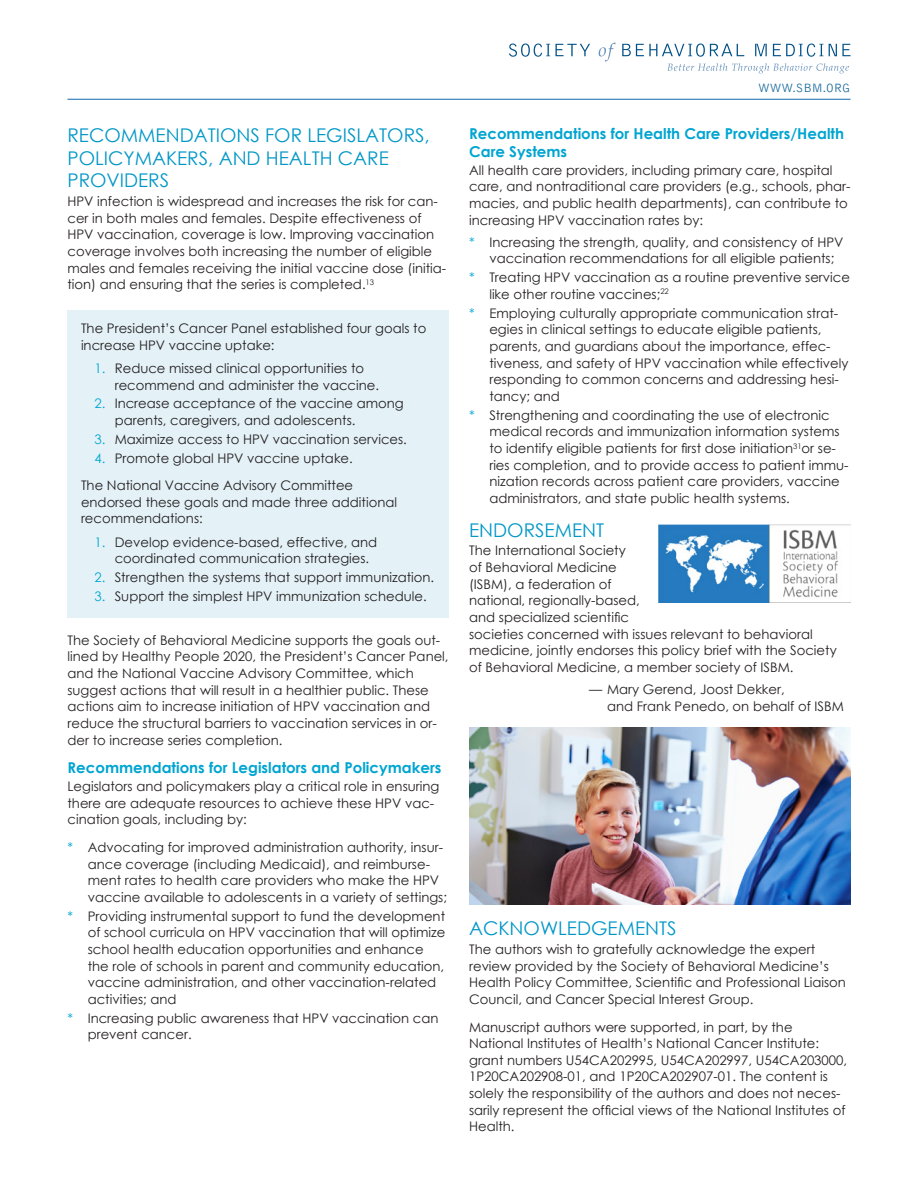
<style>
.page{position:relative;width:918px;height:1188px;background:#fff}
.page>*{position:absolute;margin:0;border:0;box-sizing:border-box;transform-origin:0 0}
.state_Hd_1{font:18.9px/22.6px "Century Gothic";color:#0097c7}
.state_Hd_2{font:700 15px/18px "Century Gothic";color:#00a5d1}
.state_txt{font:13.2px/16.6px "Century Gothic";color:#231f20}
.t1{font:300 12.45px "Bell Gothic";color:#16689b}
.s1{color:#00a5d1}
</style>
<div class="page">
<hr style="left:68px;top:99px;width:782px;height:1px;background:#1367ae">
<svg style="left:667px;top:63px;width:182px;height:10px"></svg>
<svg style="left:509px;top:44px;width:81px;height:13px"></svg>
<svg style="left:599px;top:43px;width:17px;height:18px"></svg>
<svg style="left:622px;top:44px;width:122px;height:13px"></svg>
<svg style="left:755px;top:44px;width:12px;height:12px"></svg>
<svg style="left:773px;top:44px;width:50px;height:13px"></svg>
<svg style="left:829px;top:44px;width:21px;height:12px"></svg>
<div style="left:68px;top:310px;width:381px;height:308px;background:#e4f2f8"></div>
<img style="left:658px;top:524px;width:193px;height:78px">
<img style="left:469px;top:728px;width:381px;height:177px">
<p class="state_Hd_1" style="left:68px;top:123px;width:364px">RECOMMENDATIONS FOR LEGISLATORS,<br>POLICYMAKERS, AND HEALTH CARE<br>PROVIDERS</p>
<p class="state_txt" style="left:68px;top:193px;width:380px">HPV infection is widespread and increases the risk for can&shy;cer in both males and females. Despite effectiveness of HPV vaccination, coverage is low. Improving vaccination coverage involves both increasing the number of eligible males and females receiving the initial vaccine dose (initia&shy;tion) and ensuring that the series is completed.<sup>13</sup></p>
<p class="state_txt" style="left:81px;top:320px;width:347px">The President’s Cancer Panel established four goals to increase HPV vaccine uptake:</p>
<p class="state_txt" style="left:115px;top:360px;width:266px;text-indent:-20px"><span class="s1">1.</span> Reduce missed clinical opportunities to recommend and administer the vaccine.</p>
<p class="state_txt" style="left:115px;top:395px;width:291px;text-indent:-20px"><span class="s1">2.</span> Increase acceptance of the vaccine among parents, caregivers, and adolescents.</p>
<p class="state_txt" style="left:94px;top:431px;width:314px"><span class="s1">3.</span> Maximize access to HPV vaccination services.</p>
<p class="state_txt" style="left:94px;top:449px;width:260px"><span class="s1">4.</span> Promote global HPV vaccine uptake.</p>
<p class="state_txt" style="left:81px;top:477px;width:318px">The National Vaccine Advisory Committee endorsed these goals and made three additional recommendations:</p>
<p class="state_txt" style="left:115px;top:534px;width:264px;text-indent:-20px"><span class="s1">1.</span> Develop evidence-based, effective, and coordinated communication strategies.</p>
<p class="state_txt" style="left:94px;top:569px;width:341px"><span class="s1">2.</span> Strengthen the systems that support immunization.</p>
<p class="state_txt" style="left:94px;top:588px;width:334px"><span class="s1">3.</span> Support the simplest HPV immunization schedule.</p>
<p class="state_txt" style="left:68px;top:631px;width:383px">The Society of Behavioral Medicine supports the goals out&shy;lined by Healthy People 2020, the President’s Cancer Panel, and the National Vaccine Advisory Committee, which suggest actions that will result in a healthier public. These actions aim to increase initiation of HPV vaccination and reduce the structural barriers to vaccination services in or&shy;der to increase series completion.</p>
<p class="state_Hd_2" style="left:68px;top:758px;width:376px">Recommendations for Legislators and Policymakers</p>
<p class="state_txt" style="left:68px;top:778px;width:373px">Legislators and policymakers play a critical role in ensuring there are adequate resources to achieve these HPV vac&shy;cination goals, including by:</p>
<p class="state_txt" style="left:88px;top:839px;width:361px;text-indent:-20px"><span class="s1">*</span> Advocating for improved administration authority, insur&shy;ance coverage (including Medicaid), and reimburse&shy;ment rates to health care providers who make the HPV vaccine available to adolescents in a variety of settings;</p>
<p class="state_txt" style="left:88px;top:907px;width:359px;text-indent:-20px"><span class="s1">*</span> Providing instrumental support to fund the development of school curricula on HPV vaccination that will optimize school health education opportunities and enhance the role of schools in parent and community education, vaccine administration, and other vaccination-related activities; and</p>
<p class="state_txt" style="left:88px;top:1009px;width:352px;text-indent:-20px"><span class="s1">*</span> Increasing public awareness that HPV vaccination can prevent cancer.</p>
<p class="t1" style="left:758px;top:81px;width:94px">WWW.SBM.ORG</p>
<p class="state_Hd_2" style="left:469px;top:124px;width:376px">Recommendations for Health Care Providers/Health<br>Care Systems</p>
<p class="state_txt" style="left:469px;top:161px;width:383px">All health care providers, including primary care, hospital care, and nontraditional care providers (e.g., schools, phar&shy;macies, and public health departments), can contribute to increasing HPV vaccination rates by:</p>
<p class="state_txt" style="left:489px;top:233px;width:356px;text-indent:-20px"><span class="s1">*</span> Increasing the strength, quality, and consistency of HPV vaccination recommendations for all eligible patients;</p>
<p class="state_txt" style="left:489px;top:269px;width:362px;text-indent:-20px"><span class="s1">*</span> Treating HPV vaccination as a routine preventive service like other routine vaccines;<sup>22</sup></p>
<p class="state_txt" style="left:489px;top:304px;width:361px;text-indent:-20px"><span class="s1">*</span> Employing culturally appropriate communication strat&shy;egies in clinical settings to educate eligible patients, parents, and guardians about the importance, effec&shy;tiveness, and safety of HPV vaccination while effectively responding to common concerns and addressing hesi&shy;tancy; and</p>
<p class="state_txt" style="left:489px;top:406px;width:361px;text-indent:-20px"><span class="s1">*</span> Strengthening and coordinating the use of electronic medical records and immunization information systems to identify eligible patients for first dose initiation<sup>31</sup>or se&shy;ries completion, and to provide access to patient immu&shy;nization records across patient care providers, vaccine administrators, and state public health systems.</p>
<p class="state_Hd_1" style="left:469px;top:518px;width:137px">ENDORSEMENT</p>
<p class="state_txt" style="left:469px;top:542px;width:369px">The International Society<br>of Behavioral Medicine<br>(ISBM), a federation of<br>national, regionally-based,<br>and specialized scientific<br>societies concerned with issues relevant to behavioral medicine, jointly endorses this policy brief with the Society of Behavioral Medicine, a member society of ISBM.</p>
<p class="state_txt" style="left:607px;top:681px;width:238px;text-indent:-18px">— Mary Gerend, Joost Dekker,<br>and Frank Penedo, on behalf of ISBM</p>
<p class="state_Hd_1" style="left:469px;top:917px;width:209px">ACKNOWLEDGEMENTS</p>
<p class="state_txt" style="left:469px;top:941px;width:378px">The authors wish to gratefully acknowledge the expert review provided by the Society of Behavioral Medicine’s Health Policy Committee, Scientific and Professional Liaison Council, and Cancer Special Interest Group.</p>
<p class="state_txt" style="left:469px;top:1018px;width:380px">Manuscript authors were supported, in part, by the National Institutes of Health’s National Cancer Institute: grant numbers U54CA202995, U54CA202997, U54CA203000, 1P20CA202908-01, and 1P20CA202907-01. The content is solely the responsibility of the authors and does not neces&shy;sarily represent the official views of the National Institutes of Health.</p>
</div>
